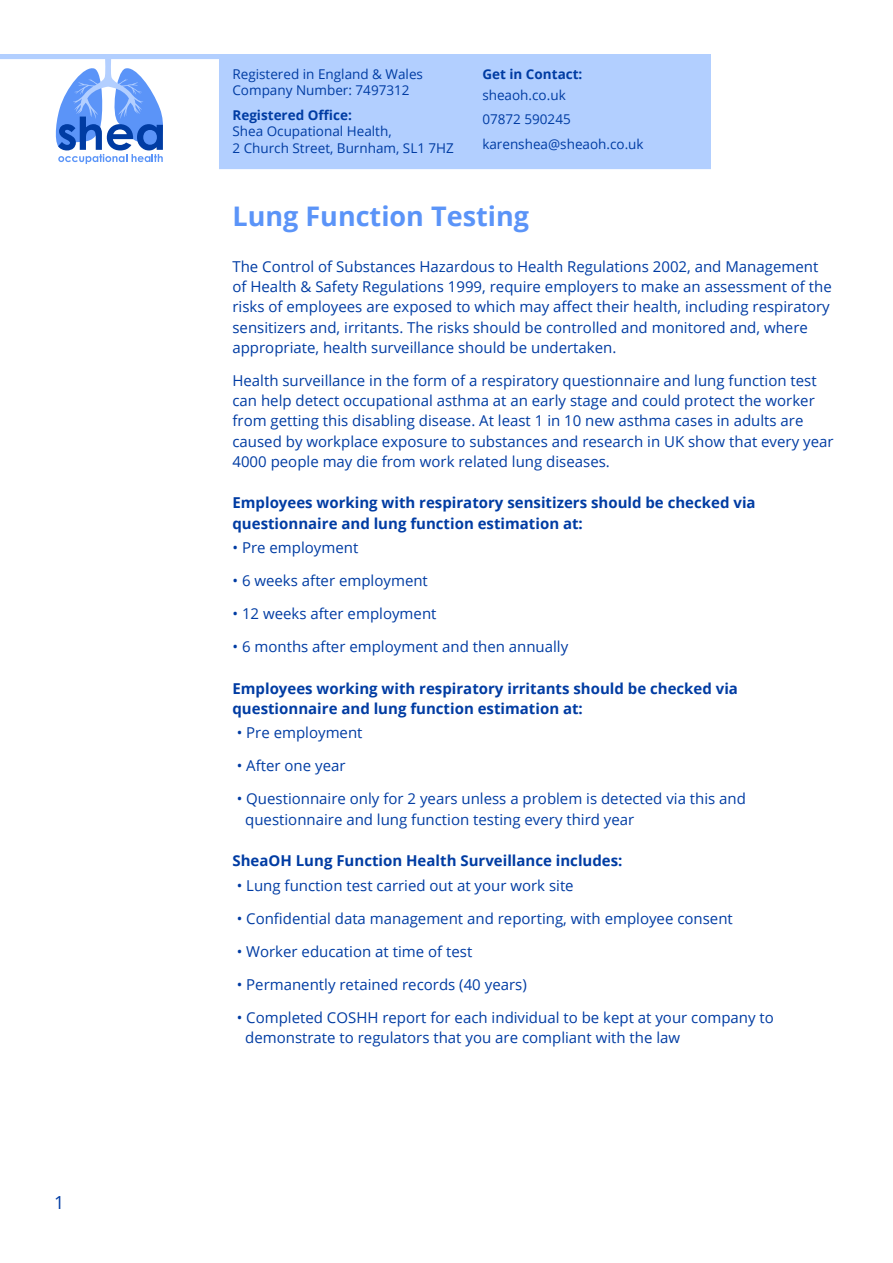
<style>
.page{position:relative;width:893px;height:1263px;background:#fff}
.page>*{position:absolute;margin:0;border:0;box-sizing:border-box;transform-origin:0 0}
.t1{font:700 27px "Open Sans";color:#5b94f8}
.t2{font:18px "Open Sans";color:#003ca3}
.Body{font:15px/20.2px "Open Sans";color:#003ca3}
.Body_Bold{font:700 15px/20.2px "Open Sans";color:#003ca3}
.t3{font:13.5px/16.2px "Open Sans";color:#003ca3}
.t4{font:700 13.5px "Open Sans";color:#003ca3}
</style>
<div class="page">
<svg style="left:0;top:54px;width:711px;height:115px;fill:#b2cfff"></svg>
<svg style="left:54px;top:54px;width:112px;height:110px"></svg>
<p class="t2" style="left:54px;top:1190px;width:12px">1</p>
<p class="t3" style="left:232px;top:66px;width:192px">Registered in England &amp; Wales<br>Company Number: 7497312</p>
<p class="t4" style="left:232px;top:106px;width:121px">Registered Office:</p>
<p class="t3" style="left:232px;top:123px;width:223px">Shea Ocupational Health,<br>2 Church Street, Burnham, SL1 7HZ</p>
<p class="t4" style="left:482px;top:65px;width:102px">Get in Contact:</p>
<p class="t3" style="left:482px;top:82px;width:163px;line-height:24.8px">sheaoh.co.uk<br>07872 590245 karenshea@sheaoh.co.uk</p>
<p class="t1" style="left:232px;top:197px;width:298px">Lung Function Testing</p>
<p class="Body" style="left:232px;top:256px;width:601px">The Control of Substances Hazardous to Health Regulations 2002, and Management of Health &amp; Safety Regulations 1999, require employers to make an assessment of the risks of employees are exposed to which may affect their health, including respiratory sensitizers and, irritants. The risks should be controlled and monitored and, where appropriate, health surveillance should be undertaken.</p>
<p class="Body" style="left:232px;top:370px;width:603px">Health surveillance in the form of a respiratory questionnaire and lung function test can help detect occupational asthma at an early stage and could protect the worker from getting this disabling disease. At least 1 in 10 new asthma cases in adults are caused by workplace exposure to substances and research in UK show that every year 4000 people may die from work related lung diseases.</p>
<p class="Body_Bold" style="left:232px;top:492px;width:525px">Employees working with respiratory sensitizers should be checked via questionnaire and lung function estimation at:</p>
<p class="Body" style="left:232px;top:537px;width:127px">• Pre employment</p>
<p class="Body" style="left:232px;top:570px;width:197px">• 6 weeks after employment</p>
<p class="Body" style="left:232px;top:603px;width:206px">• 12 weeks after employment</p>
<p class="Body" style="left:232px;top:636px;width:337px">• 6 months after employment and then annually</p>
<p class="Body_Bold" style="left:232px;top:678px;width:507px">Employees working with respiratory irritants should be checked via questionnaire and lung function estimation at:</p>
<p class="Body" style="left:237px;top:722px;width:127px">• Pre employment</p>
<p class="Body" style="left:237px;top:755px;width:110px">• After one year</p>
<p class="Body" style="left:245px;top:788px;width:502px;text-indent:-9px">• Questionnaire only for 2 years unless a problem is detected via this and questionnaire and lung function testing every third year</p>
<p class="Body_Bold" style="left:232px;top:850px;width:392px">SheaOH Lung Function Health Surveillance includes:</p>
<p class="Body" style="left:237px;top:875px;width:338px">• Lung function test carried out at your work site</p>
<p class="Body" style="left:237px;top:908px;width:498px">• Confidential data management and reporting, with employee consent</p>
<p class="Body" style="left:237px;top:941px;width:237px">• Worker education at time of test</p>
<p class="Body" style="left:237px;top:974px;width:292px">• Permanently retained records (40 years)</p>
<p class="Body" style="left:245px;top:1007px;width:530px;text-indent:-9px">• Completed COSHH report for each individual to be kept at your company to demonstrate to regulators that you are compliant with the law</p>
</div>
